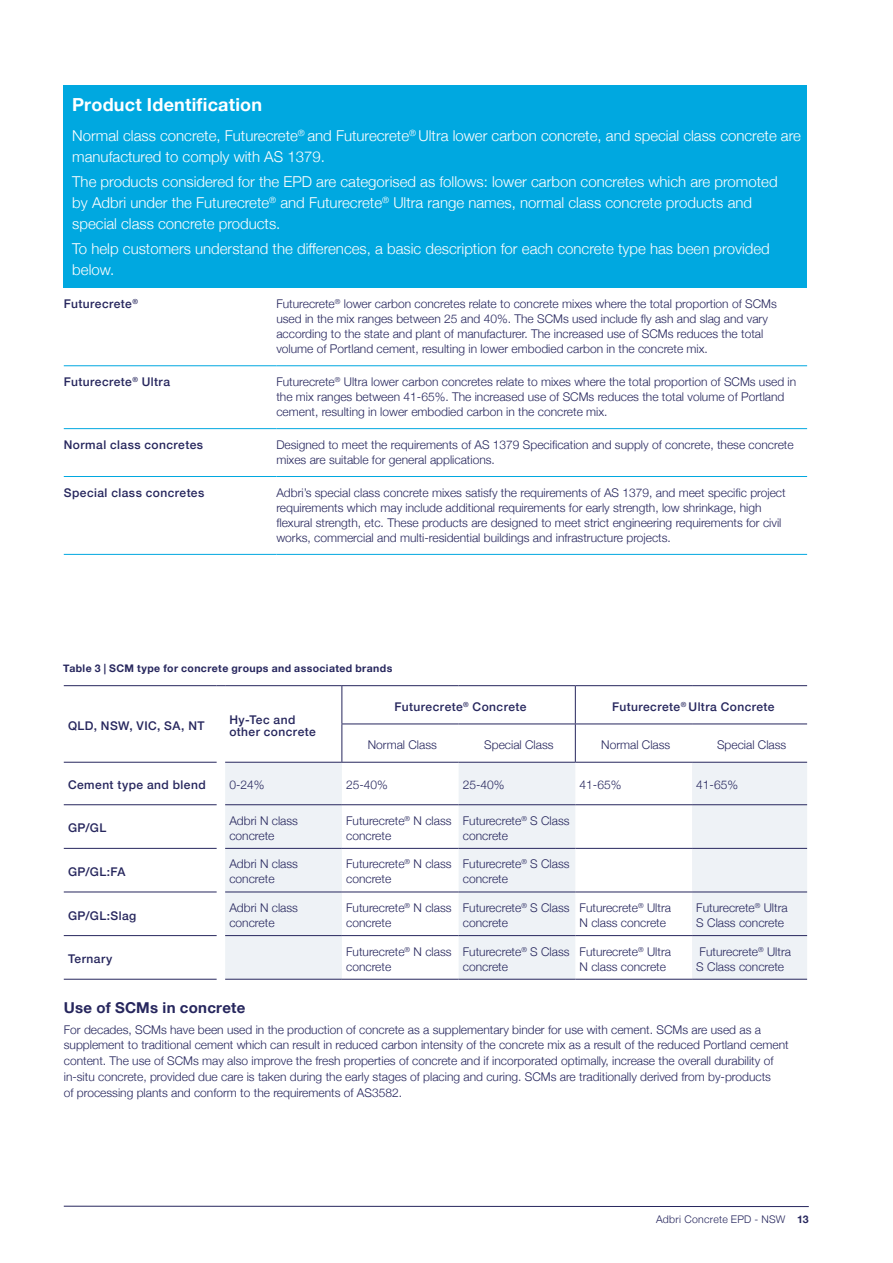
<style>
.page{position:relative;width:893px;height:1263px;background:#fff}
.page>*{position:absolute;margin:0;border:0;box-sizing:border-box;transform-origin:0 0}
.t1{font:700 18px "Helvetica Neue";letter-spacing:.01em;color:#fff}
.t2{font:300 15px/21px "Helvetica Neue";color:#fff}
.t3{font:700 15px "Helvetica Neue";letter-spacing:.015em;color:#26265d}
.t4{font:300 12px/15px "Helvetica Neue";color:#26265d}
.t5{font:500 12px/12px "Helvetica Neue";letter-spacing:.035em;color:#26265d}
.t6{font:700 10.5px "Helvetica Neue";letter-spacing:.035em;color:#26265d}
.t7{font:300 10.5px "Helvetica Neue";letter-spacing:.025em;color:#26265d}
.s1{font-weight:700}
</style>
<div class="page">
<hr style="left:64px;top:1206px;width:745px;height:1px;background:#26265d">
<div style="left:64px;top:85px;width:743px;height:203px;background:#00a8e0"></div>
<hr style="left:64px;top:365px;width:212px;height:1px;background:#00a8e0">
<hr style="left:276px;top:365px;width:531px;height:1px;background:#00a8e0">
<hr style="left:64px;top:428px;width:212px;height:1px;background:#00a8e0">
<hr style="left:276px;top:428px;width:531px;height:1px;background:#00a8e0">
<hr style="left:64px;top:476px;width:212px;height:1px;background:#00a8e0">
<hr style="left:276px;top:476px;width:531px;height:1px;background:#00a8e0">
<hr style="left:64px;top:554px;width:212px;height:1px;background:#00a8e0">
<hr style="left:276px;top:554px;width:531px;height:1px;background:#00a8e0">
<svg style="left:225px;top:763px;width:582px;height:216px;fill:#eef2f6"></svg>
<hr style="left:342px;top:762px;width:117px;height:1px;background:#26265d">
<hr style="left:459px;top:762px;width:116px;height:1px;background:#26265d">
<hr style="left:575px;top:762px;width:117px;height:1px;background:#26265d">
<hr style="left:692px;top:762px;width:115px;height:1px;background:#26265d">
<hr style="left:64px;top:804px;width:153px;height:1px;background:#26265d">
<hr style="left:225px;top:804px;width:117px;height:1px;background:#26265d">
<hr style="left:342px;top:804px;width:117px;height:1px;background:#26265d">
<hr style="left:459px;top:804px;width:116px;height:1px;background:#26265d">
<hr style="left:575px;top:804px;width:117px;height:1px;background:#26265d">
<hr style="left:692px;top:804px;width:115px;height:1px;background:#26265d">
<hr style="left:64px;top:848px;width:153px;height:1px;background:#26265d">
<hr style="left:225px;top:848px;width:117px;height:1px;background:#26265d">
<hr style="left:342px;top:848px;width:117px;height:1px;background:#26265d">
<hr style="left:459px;top:848px;width:116px;height:1px;background:#26265d">
<hr style="left:575px;top:848px;width:117px;height:1px;background:#26265d">
<hr style="left:692px;top:848px;width:115px;height:1px;background:#26265d">
<hr style="left:64px;top:891px;width:153px;height:1px;background:#26265d">
<hr style="left:225px;top:891px;width:117px;height:1px;background:#26265d">
<hr style="left:342px;top:891px;width:117px;height:1px;background:#26265d">
<hr style="left:459px;top:891px;width:116px;height:1px;background:#26265d">
<hr style="left:575px;top:891px;width:117px;height:1px;background:#26265d">
<hr style="left:692px;top:891px;width:115px;height:1px;background:#26265d">
<hr style="left:64px;top:935px;width:153px;height:1px;background:#26265d">
<hr style="left:225px;top:935px;width:117px;height:1px;background:#26265d">
<hr style="left:342px;top:935px;width:117px;height:1px;background:#26265d">
<hr style="left:459px;top:935px;width:116px;height:1px;background:#26265d">
<hr style="left:575px;top:935px;width:117px;height:1px;background:#26265d">
<hr style="left:692px;top:935px;width:115px;height:1px;background:#26265d">
<hr style="left:64px;top:979px;width:153px;height:1px;background:#26265d">
<hr style="left:225px;top:979px;width:117px;height:1px;background:#26265d">
<hr style="left:342px;top:979px;width:117px;height:1px;background:#26265d">
<hr style="left:459px;top:979px;width:116px;height:1px;background:#26265d">
<hr style="left:575px;top:979px;width:117px;height:1px;background:#26265d">
<hr style="left:692px;top:979px;width:115px;height:1px;background:#26265d">
<hr style="left:342px;top:685px;width:117px;height:1px;background:#26265d">
<hr style="left:459px;top:685px;width:116px;height:1px;background:#26265d">
<hr style="left:575px;top:685px;width:117px;height:1px;background:#26265d">
<hr style="left:692px;top:685px;width:115px;height:1px;background:#26265d">
<hr style="left:341px;top:723px;width:118px;height:1px;background:#26265d">
<hr style="left:459px;top:723px;width:116px;height:1px;background:#26265d">
<hr style="left:575px;top:723px;width:117px;height:1px;background:#26265d">
<hr style="left:692px;top:723px;width:115px;height:1px;background:#26265d">
<hr style="left:341px;top:686px;width:1px;height:37px;background:#26265d">
<hr style="left:341px;top:724px;width:1px;height:38px;background:#26265d">
<hr style="left:575px;top:686px;width:1px;height:37px;background:#26265d">
<hr style="left:64px;top:685px;width:153px;height:1px;background:#26265d">
<hr style="left:225px;top:685px;width:117px;height:1px;background:#26265d">
<hr style="left:575px;top:724px;width:1px;height:38px;background:#26265d">
<hr style="left:64px;top:762px;width:153px;height:1px;background:#26265d">
<hr style="left:225px;top:762px;width:117px;height:1px;background:#26265d">
<h1 class="t1" style="left:72px;top:91px;width:191px">Product Identification</h1>
<p class="t2" style="left:72px;top:124px;width:730px">Normal class concrete, Futurecrete<sup>®</sup> and Futurecrete<sup>®</sup> Ultra lower carbon concrete, and special class concrete are manufactured to comply with AS 1379.</p>
<p class="t2" style="left:72px;top:170px;width:707px">The products considered for the EPD are categorised as follows: lower carbon concretes which are promoted by Adbri under the Futurecrete<sup>®</sup> and Futurecrete<sup>®</sup> Ultra range names, normal class concrete products and special class concrete products.</p>
<p class="t2" style="left:72px;top:237px;width:699px">To help customers understand the differences, a basic description for each concrete type has been provided below.</p>
<p class="t5" style="left:64px;top:297px;width:76px">Futurecrete<sup>®</sup></p>
<p class="t4" style="left:276px;top:295px;width:502px">Futurecrete<sup>®</sup> lower carbon concretes relate to concrete mixes where the total proportion of SCMs used in the mix ranges between 25 and 40%. The SCMs used include fly ash and slag and vary according to the state and plant of manufacturer. The increased use of SCMs reduces the total volume of Portland cement, resulting in lower embodied carbon in the concrete mix.</p>
<p class="t5" style="left:64px;top:375px;width:108px">Futurecrete<sup>®</sup> Ultra</p>
<p class="t4" style="left:276px;top:373px;width:521px">Futurecrete<sup>®</sup> Ultra lower carbon concretes relate to mixes where the total proportion of SCMs used in the mix ranges between 41-65%. The increased use of SCMs reduces the total volume of Portland cement, resulting in lower embodied carbon in the concrete mix.</p>
<p class="t5" style="left:64px;top:438px;width:141px">Normal class concretes</p>
<p class="t4" style="left:276px;top:436px;width:519px">Designed to meet the requirements of AS 1379 Specification and supply of concrete, these concrete mixes are suitable for general applications.</p>
<p class="t5" style="left:64px;top:485px;width:142px">Special class concretes</p>
<p class="t4" style="left:276px;top:484px;width:511px">Adbri’s special class concrete mixes satisfy the requirements of AS 1379, and meet specific project requirements which may include additional requirements for early strength, low shrinkage, high flexural strength, etc. These products are designed to meet strict engineering requirements for civil works, commercial and multi-residential buildings and infrastructure projects.</p>
<p class="t6" style="left:63px;top:660px;width:330px">Table 3 | SCM type for concrete groups and associated brands</p>
<p class="t5" style="left:68px;top:718px;width:138px">QLD, NSW, VIC, SA, NT</p>
<p class="t5" style="left:229px;top:712px;width:88px">Hy-Tec and other concrete</p>
<p class="t5" style="left:395px;top:699px;width:133px">Futurecrete<sup>®</sup> Concrete</p>
<p class="t5" style="left:612px;top:699px;width:164px">Futurecrete<sup>®</sup> Ultra Concrete</p>
<p class="t4" style="left:368px;top:736px;width:71px">Normal Class</p>
<p class="t4" style="left:484px;top:736px;width:71px">Special Class</p>
<p class="t4" style="left:601px;top:736px;width:71px">Normal Class</p>
<p class="t4" style="left:717px;top:736px;width:71px">Special Class</p>
<p class="t5" style="left:68px;top:778px;width:139px">Cement type and blend</p>
<p class="t4" style="left:229px;top:777px;width:37px">0-24%</p>
<p class="t4" style="left:346px;top:777px;width:43px">25-40%</p>
<p class="t4" style="left:463px;top:777px;width:43px">25-40%</p>
<p class="t4" style="left:580px;top:777px;width:43px">41-65%</p>
<p class="t4" style="left:696px;top:777px;width:43px">41-65%</p>
<p class="t5" style="left:68px;top:821px;width:40px">GP/GL</p>
<p class="t4" style="left:229px;top:812px;width:70px">Adbri N class concrete</p>
<p class="t4" style="left:346px;top:812px;width:107px">Futurecrete<sup>®</sup> N class concrete</p>
<p class="t4" style="left:463px;top:812px;width:108px">Futurecrete<sup>®</sup> S Class concrete</p>
<p class="t5" style="left:68px;top:865px;width:59px">GP/GL:FA</p>
<p class="t4" style="left:229px;top:856px;width:70px">Adbri N class concrete</p>
<p class="t4" style="left:346px;top:856px;width:107px">Futurecrete<sup>®</sup> N class concrete</p>
<p class="t4" style="left:463px;top:856px;width:108px">Futurecrete<sup>®</sup> S Class concrete</p>
<p class="t5" style="left:68px;top:908px;width:70px">GP/GL:Slag</p>
<p class="t4" style="left:229px;top:899px;width:70px">Adbri N class concrete</p>
<p class="t4" style="left:346px;top:899px;width:107px">Futurecrete<sup>®</sup> N class concrete</p>
<p class="t4" style="left:463px;top:899px;width:108px">Futurecrete<sup>®</sup> S Class concrete</p>
<p class="t4" style="left:580px;top:899px;width:93px">Futurecrete<sup>®</sup> Ultra<br>N class concrete</p>
<p class="t4" style="left:696px;top:899px;width:93px">Futurecrete<sup>®</sup> Ultra<br>S Class concrete</p>
<p class="t5" style="left:68px;top:952px;width:46px">Ternary</p>
<p class="t4" style="left:346px;top:943px;width:107px">Futurecrete<sup>®</sup> N class concrete</p>
<p class="t4" style="left:463px;top:943px;width:108px">Futurecrete<sup>®</sup> S Class concrete</p>
<p class="t4" style="left:580px;top:943px;width:93px">Futurecrete<sup>®</sup> Ultra<br>N class concrete</p>
<p class="t4" style="left:696px;top:943px;width:96px">Futurecrete<sup>®</sup> Ultra<br>S Class concrete</p>
<p class="t3" style="left:64px;top:996px;width:183px">Use of SCMs in concrete</p>
<p class="t4" style="left:64px;top:1020px;width:726px;line-height:15.9px">For decades, SCMs have been used in the production of concrete as a supplementary binder for use with cement. SCMs are used as a supplement to traditional cement which can result in reduced carbon intensity of the concrete mix as a result of the reduced Portland cement content. The use of SCMs may also improve the fresh properties of concrete and if incorporated optimally, increase the overall durability of in-situ concrete, provided due care is taken during the early stages of placing and curing. SCMs are traditionally derived from by-products<br>of processing plants and conform to the requirements of AS3582.</p>
<p class="t7" style="left:656px;top:1211px;width:154px">Adbri Concrete EPD - NSW <span class="s1">13</span></p>
</div>
